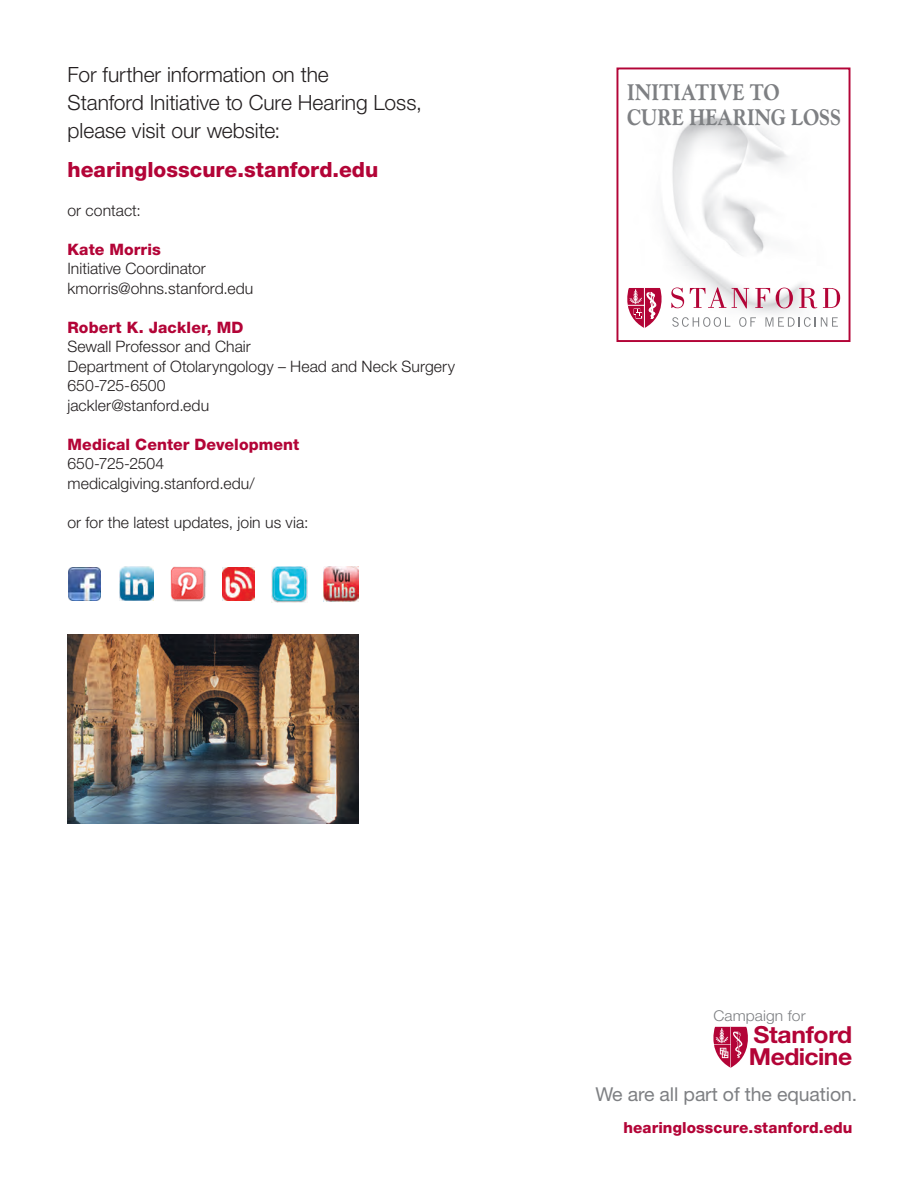
<style>
.page{position:relative;width:918px;height:1188px;background:#fff}
.page>*{position:absolute;margin:0;border:0;box-sizing:border-box;transform-origin:0 0}
.t1{font:700 23.55px/22.2px "Helvetica Neue";letter-spacing:-.02em;color:#b30437;scale:1.05 1}
.t2{font:800 22.95px/24.9px "Goudy";letter-spacing:.01em;color:#7e8083;scale:.85 1}
.t3{font:300 21px/27.8px "Helvetica Neue LT Std";color:#231f20}
.t4{font:800 21px "Helvetica Neue LT Std";color:#b30437}
.t5{font:19.2px "Helvetica Neue";letter-spacing:-.005em;color:#7e8083}
.t6{font:300 15.75px "Helvetica Neue LT Std";letter-spacing:.005em;color:#231f20}
.t7{font:800 15.75px "Helvetica Neue LT Std";letter-spacing:.005em;color:#b30437}
.t8{font:800 15.3px "Helvetica Neue LT Std";letter-spacing:.01em;color:#b30437}
.t9{font:300 14.85px "Helvetica Neue";letter-spacing:.005em;color:#7e8083;scale:1.05 1}
</style>
<div class="page">
<img style="left:68px;top:568px;width:33px;height:33px">
<img style="left:120px;top:567px;width:34px;height:33px">
<img style="left:170px;top:567px;width:36px;height:35px">
<img style="left:222px;top:568px;width:33px;height:33px">
<img style="left:272px;top:567px;width:35px;height:35px">
<img style="left:324px;top:567px;width:34px;height:34px">
<img style="left:68px;top:634px;width:290px;height:190px">
<svg style="left:713px;top:1027px;width:35px;height:41px"></svg>
<div style="left:616px;top:68px;width:234px;height:274px;background:#fff;border:2px solid #b30437"></div>
<img style="left:667px;top:117px;width:137px;height:170px">
<svg style="left:627px;top:287px;width:213px;height:41px"></svg>
<p class="t3" style="left:68px;top:61px;width:356px">For further information on the<br>Stanford Initiative to Cure Hearing Loss, please visit our website:</p>
<p class="t4" style="left:68px;top:157px;width:312px">hearinglosscure.stanford.edu</p>
<p class="t6" style="left:68px;top:201px;width:75px">or contact:</p>
<p class="t7" style="left:68px;top:240px;width:95px">Kate Morris</p>
<p class="t6" style="left:68px;top:259px;width:140px">Initiative Coordinator</p>
<p class="t6" style="left:68px;top:279px;width:187px">kmorris@ohns.stanford.edu</p>
<p class="t7" style="left:68px;top:318px;width:178px">Robert K. Jackler, MD</p>
<p class="t6" style="left:68px;top:337px;width:185px">Sewall Professor and Chair</p>
<p class="t6" style="left:68px;top:357px;width:389px">Department of Otolaryngology – Head and Neck Surgery</p>
<p class="t6" style="left:68px;top:376px;width:100px">650-725-6500</p>
<p class="t6" style="left:68px;top:396px;width:143px">jackler@stanford.edu</p>
<p class="t7" style="left:68px;top:435px;width:233px">Medical Center Development</p>
<p class="t6" style="left:68px;top:454px;width:98px">650-725-2504</p>
<p class="t6" style="left:68px;top:474px;width:189px">medicalgiving.stanford.edu/</p>
<p class="t6" style="left:68px;top:513px;width:242px">or for the latest updates, join us via:</p>
<p class="t2" style="left:627px;top:80px;width:253px">INITIATIVE TO<br>CURE HEARING LOSS</p>
<p class="t9" style="left:713px;top:1007px;width:89px">Campaign for</p>
<p class="t1" style="left:749px;top:1023px;width:100px">Stanford<br>Medicine</p>
<p class="t5" style="left:713px;top:1081px;width:205px">We are all part of the eq</p>
<p class="t5" style="left:595px;top:1083px;width:263px">We are all part of th equation.</p>
<p class="t8" style="left:623px;top:1118px;width:231px">hearinglosscure.stanford.edu</p>
</div>
